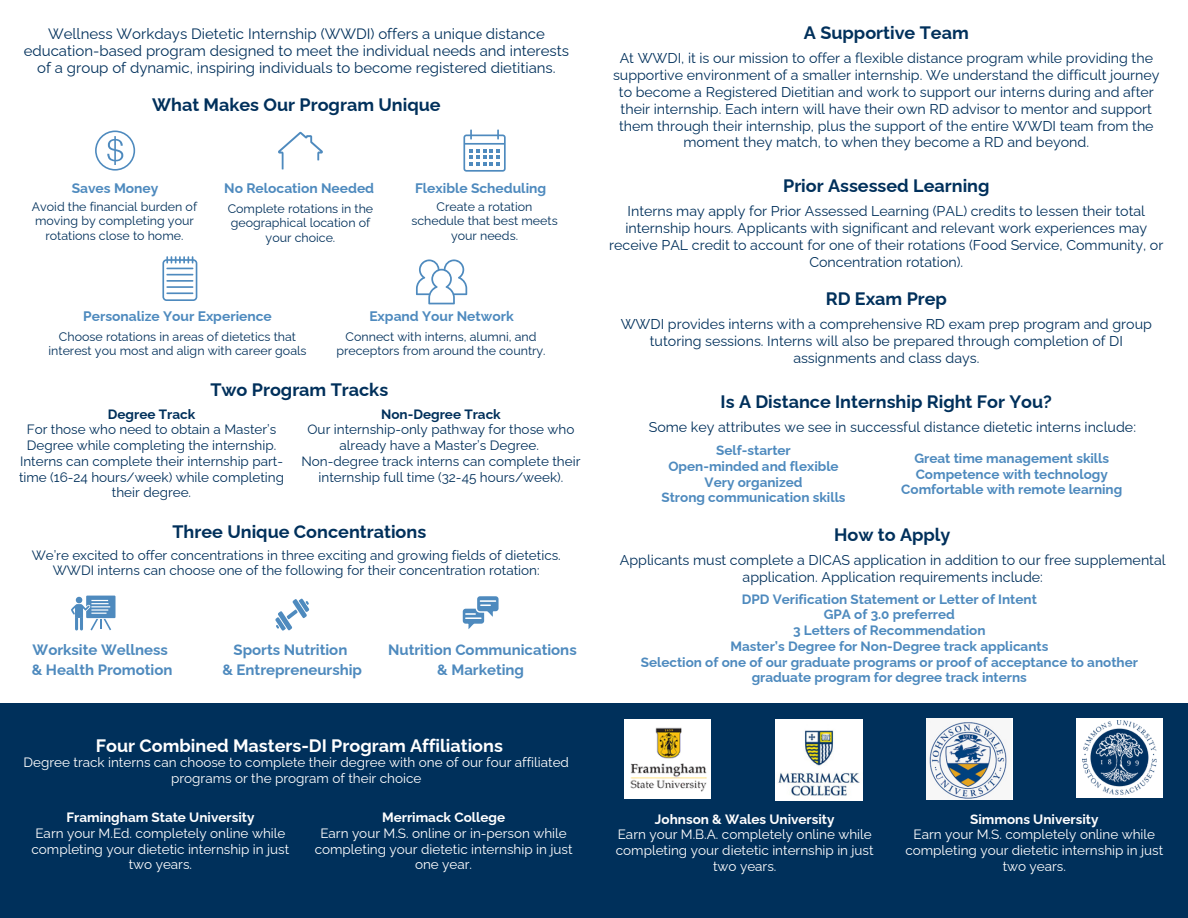
<style>
.page{position:relative;width:1188px;height:918px;background:#fff}
.page>*{position:absolute;margin:0;border:0;box-sizing:border-box;transform-origin:0 0}
.t1{font:700 18px "Raleway";color:#00305b}
.t2{font:700 18px "Raleway";color:#fff}
.t3{font:15px/16.8px "Raleway";color:#00305b;text-align:center}
.t4{font:700 15px "Raleway";color:#4e8abe}
.t5{font:14.25px/16.8px "Raleway";color:#00305b;text-align:center}
.t6{font:700 13.8px "Raleway";color:#4e8abe}
.t7{font:13.5px/15.8px "Raleway";color:#00305b;text-align:center}
.t8{font:13.5px/15.8px "Raleway";color:#fff;text-align:center}
.t9{font:700 13.5px/15.8px "Raleway";color:#4e8abe;text-align:center}
.t10{font:700 13.5px "Raleway";color:#fff}
.t11{font:700 13.5px "Raleway";color:#00305b}
.t12{font:12.45px/14.5px "Raleway";color:#00305b;text-align:center}
</style>
<div class="page">
<svg style="left:71px;top:596px;width:45px;height:34px"></svg>
<svg style="left:275px;top:598px;width:35px;height:33px"></svg>
<svg style="left:463px;top:596px;width:36px;height:33px"></svg>
<svg style="left:95px;top:131px;width:40px;height:40px"></svg>
<svg style="left:278px;top:132px;width:45px;height:37px"></svg>
<svg style="left:463px;top:129px;width:43px;height:43px"></svg>
<svg style="left:416px;top:259px;width:51px;height:45px"></svg>
<svg style="left:162px;top:256px;width:35px;height:45px"></svg>
<hr style="left:166px;top:280px;width:27px;height:2px;background:#4e8abe">
<hr style="left:166px;top:286px;width:27px;height:2px;background:#4e8abe">
<hr style="left:166px;top:292px;width:27px;height:2px;background:#4e8abe">
<div style="left:0;top:704px;width:1188px;height:214px;background:#00305b"></div>
<div style="left:625px;top:720px;width:86px;height:79px;background:#fff"></div>
<img style="left:630px;top:727px;width:77px;height:65px">
<img style="left:776px;top:720px;width:86px;height:81px">
<img style="left:926px;top:718px;width:87px;height:81px">
<div style="left:1077px;top:718px;width:86px;height:80px;background:#fff"></div>
<img style="left:1083px;top:721px;width:74px;height:74px">
<p class="t3" style="left:24px;top:26px;width:547px">Wellness Workdays Dietetic Internship (WWDI) offers a unique distance education-based program designed to meet the individual needs and interests of a group of dynamic, inspiring individuals to become registered dietitians.</p>
<p class="t1" style="left:152px;top:95px;width:290px">What Makes Our Program Unique</p>
<p class="t1" style="left:804px;top:22px;width:166px">A Supportive Team</p>
<p class="t5" style="left:613px;top:50px;width:548px">At WWDI, it is our mission to offer a flexible distance program while providing the supportive environment of a smaller internship. We understand the difficult journey to become a Registered Dietitian and work to support our interns during and after their internship. Each intern will have their own RD advisor to mentor and support them through their internship, plus the support of the entire WWDI team from the moment they match, to when they become a RD and beyond.</p>
<p class="t6" style="left:72px;top:180px;width:88px">Saves Money</p>
<p class="t6" style="left:224px;top:180px;width:151px">No Relocation Needed</p>
<p class="t6" style="left:415px;top:180px;width:133px">Flexible Scheduling</p>
<p class="t1" style="left:783px;top:175px;width:208px">Prior Assessed Learning</p>
<p class="t12" style="left:32px;top:199px;width:167px">Avoid the financial burden of moving by completing your rotations close to home.</p>
<p class="t12" style="left:228px;top:201px;width:147px">Complete rotations in the geographical location of your choice.</p>
<p class="t12" style="left:411px;top:199px;width:148px">Create a rotation schedule that best meets your needs.</p>
<p class="t5" style="left:609px;top:203px;width:556px">Interns may apply for Prior Assessed Learning (PAL) credits to lessen their total internship hours. Applicants with significant and relevant work experiences may receive PAL credit to account for one of their rotations (Food Service, Community, or Concentration rotation).</p>
<p class="t6" style="left:83px;top:308px;width:190px">Personalize Your Experience</p>
<p class="t6" style="left:369px;top:308px;width:146px">Expand Your Network</p>
<p class="t12" style="left:49px;top:329px;width:259px">Choose rotations in areas of dietetics that interest you most and align with career goals</p>
<p class="t12" style="left:336px;top:329px;width:211px">Connect with interns, alumni, and preceptors from around the country.</p>
<p class="t1" style="left:210px;top:379px;width:179px">Two Program Tracks</p>
<p class="t11" style="left:108px;top:406px;width:89px">Degree Track</p>
<p class="t7" style="left:19px;top:422px;width:266px">For those who need to obtain a Master’s Degree while completing the internship.<br>Interns can complete their internship part&shy;time (16-24 hours/week) while completing their degree.</p>
<p class="t11" style="left:381px;top:406px;width:121px">Non-Degree Track</p>
<p class="t7" style="left:308px;top:422px;width:268px">Our internship-only pathway for those who already have a Master’s Degree.</p>
<p class="t7" style="left:302px;top:453px;width:280px">Non-degree track interns can complete their internship full time (32-45 hours/week).</p>
<p class="t1" style="left:173px;top:521px;width:255px">Three Unique Concentrations</p>
<p class="t7" style="left:32px;top:547px;width:531px">We’re excited to offer concentrations in three exciting and growing fields of dietetics.<br>WWDI interns can choose one of the following for their concentration rotation:</p>
<p class="t4" style="left:33px;top:641px;width:137px">Worksite Wellness</p>
<p class="t4" style="left:32px;top:661px;width:142px">&amp; Health Promotion</p>
<p class="t4" style="left:234px;top:641px;width:115px">Sports Nutrition</p>
<p class="t4" style="left:222px;top:661px;width:141px">&amp; Entrepreneurship</p>
<p class="t4" style="left:388px;top:641px;width:190px">Nutrition Communications</p>
<p class="t4" style="left:437px;top:661px;width:88px">&amp; Marketing</p>
<p class="t2" style="left:96px;top:735px;width:409px">Four Combined Masters-DI Program Affiliations</p>
<p class="t8" style="left:24px;top:754px;width:547px">Degree track interns can choose to complete their degree with one of our four affiliated programs or the program of their choice</p>
<p class="t10" style="left:66px;top:809px;width:190px">Framingham State University</p>
<p class="t8" style="left:32px;top:825px;width:259px">Earn your M.Ed. completely online while completing your dietetic internship in just two years.</p>
<p class="t10" style="left:382px;top:809px;width:125px">Merrimack College</p>
<p class="t8" style="left:315px;top:825px;width:259px">Earn your M.S. online or in-person while completing your dietetic internship in just one year.</p>
<p class="t1" style="left:826px;top:288px;width:123px">RD Exam Prep</p>
<p class="t5" style="left:621px;top:316px;width:533px">WWDI provides interns with a comprehensive RD exam prep program and group tutoring sessions. Interns will also be prepared through completion of DI assignments and class days.</p>
<p class="t1" style="left:721px;top:391px;width:333px">Is A Distance Internship Right For You?</p>
<p class="t5" style="left:649px;top:418px;width:489px">Some key attributes we see in successful distance dietetic interns include:</p>
<p class="t9" style="left:716px;top:442px;width:76px">Self-starter</p>
<p class="t9" style="left:668px;top:458px;width:172px">Open-minded and flexible</p>
<p class="t9" style="left:705px;top:474px;width:99px">Very organized</p>
<p class="t9" style="left:661px;top:490px;width:186px">Strong communication skills</p>
<p class="t9" style="left:914px;top:450px;width:196px">Great time management skills</p>
<p class="t9" style="left:916px;top:466px;width:194px">Competence with technology</p>
<p class="t9" style="left:901px;top:482px;width:223px">Comfortable with remote learning</p>
<p class="t1" style="left:834px;top:524px;width:118px">How to Apply</p>
<p class="t5" style="left:620px;top:551px;width:547px">Applicants must complete a DICAS application in addition to our free supplemental application. Application requirements include:</p>
<p class="t9" style="left:742px;top:591px;width:297px">DPD Verification Statement or Letter of Intent</p>
<p class="t9" style="left:824px;top:607px;width:133px">GPA of 3.0 preferred</p>
<p class="t9" style="left:793px;top:622px;width:194px">3 Letters of Recommendation</p>
<p class="t9" style="left:730px;top:638px;width:320px">Master’s Degree for Non-Degree track applicants</p>
<p class="t9" style="left:641px;top:654px;width:499px">Selection of one of our graduate programs or proof of acceptance to another graduate program for degree track interns</p>
<p class="t10" style="left:655px;top:811px;width:181px">Johnson &amp; Wales University</p>
<p class="t8" style="left:616px;top:827px;width:259px">Earn your M.B.A. completely online while completing your dietetic internship in just two years.</p>
<p class="t10" style="left:970px;top:811px;width:130px">Simmons University</p>
<p class="t8" style="left:905px;top:827px;width:259px">Earn your M.S. completely online while completing your dietetic internship in just two years.</p>
</div>
